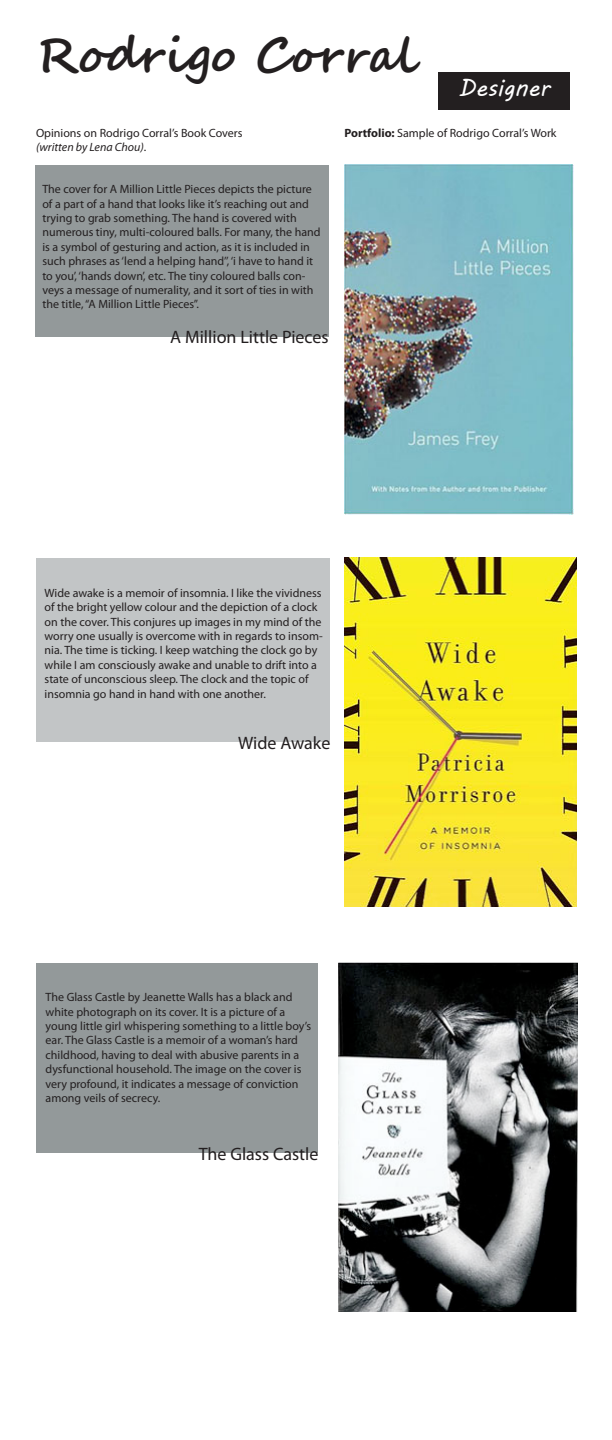
<style>
.page{position:relative;width:612px;height:1440px;background:#fff}
.page>*{position:absolute;margin:0;border:0;box-sizing:border-box;transform-origin:0 0}
.t1{font:700 48px "Segoe Script";color:#231f20}
.t2{font:24px "MV Boli";color:#fff}
.t3{font:18px "Myriad Pro";color:#231f20}
.t4{font:12px/14.4px "Myriad Pro";color:#231f20}
.t5{font:italic 12px "Myriad Pro";color:#231f20}
.s1{font-weight:700}
.s2{font-style:normal}
</style>
<div class="page">
<img style="left:344px;top:164px;width:229px;height:350px">
<img style="left:344px;top:557px;width:232px;height:350px">
<img style="left:339px;top:963px;width:239px;height:349px">
<div style="left:35px;top:165px;width:294px;height:172px;background:#93999a"></div>
<div style="left:37px;top:558px;width:293px;height:184px;background:#c2c5c6"></div>
<div style="left:37px;top:963px;width:281px;height:190px;background:#93999a"></div>
<div style="left:439px;top:72px;width:131px;height:38px;background:#231f20"></div>
<p class="t1" style="left:36px;top:16px;width:381px">Rodrigo Corral</p>
<p class="t2" style="left:459px;top:71px;width:93px">Designer</p>
<p class="t4" style="left:36px;top:126px;width:208px">Opinions on Rodrigo Corral’s Book Covers</p>
<p class="t4" style="left:344px;top:126px;width:214px"><span class="s1">Portfolio:</span> Sample of Rodrigo Corral’s Work</p>
<p class="t5" style="left:36px;top:140px;width:112px">(written by Lena Chou)<span class="s2">.</span></p>
<p class="t4" style="left:42px;top:182px;width:280px">The cover for A Million Little Pieces depicts the picture of a part of a hand that looks like it’s reaching out and trying to grab something. The hand is covered with numerous tiny, multi-coloured balls. For many, the hand is a symbol of gesturing and action, as it is included in such phrases as ‘lend a helping hand’’, ‘i have to hand it to you’, ‘hands down’, etc. The tiny coloured balls con&shy;veys a message of numerality, and it sort of ties in with the title, “A Million Little Pieces”.</p>
<p class="t3" style="left:170px;top:326px;width:160px">A Million Little Pieces</p>
<p class="t4" style="left:45px;top:585px;width:280px">Wide awake is a memoir of insomnia. I like the vividness of the bright yellow colour and the depiction of a clock on the cover. This conjures up images in my mind of the worry one usually is overcome with in regards to insom&shy;nia. The time is ticking. I keep watching the clock go by while I am consciously awake and unable to drift into a state of unconscious sleep. The clock and the topic of insomnia go hand in hand with one another.</p>
<p class="t3" style="left:238px;top:732px;width:94px">Wide Awake</p>
<p class="t4" style="left:46px;top:990px;width:267px">The Glass Castle by Jeanette Walls has a black and white photograph on its cover. It is a picture of a young little girl whispering something to a little boy’s ear. The Glass Castle is a memoir of a woman’s hard childhood, having to deal with abusive parents in a dysfunctional household. The image on the cover is very profound, it indicates a message of conviction among veils of secrecy.</p>
<p class="t3" style="left:199px;top:1142px;width:121px">The Glass Castle</p>
</div>
